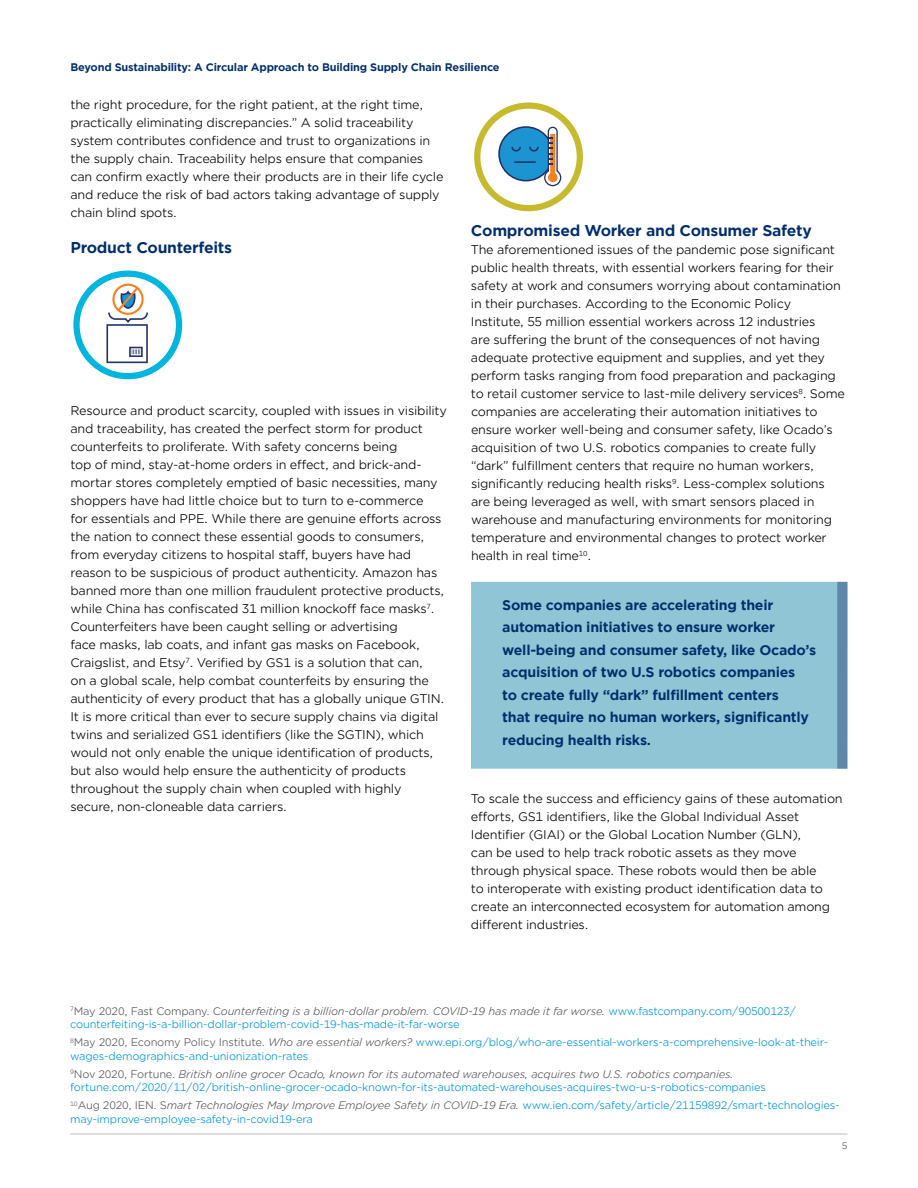
<style>
.page{position:relative;width:918px;height:1188px;background:#fff}
.page>*{position:absolute;margin:0;border:0;box-sizing:border-box;transform-origin:0 0}
.t1{font:700 15px "Gotham Office";letter-spacing:-.02em;color:#002d6c}
.t2{font:700 13.5px/22.5px "Gotham Office";letter-spacing:-.02em;color:#002d6c}
.t3{font:12px/18px "Gotham Office";letter-spacing:-.02em;color:#000}
.t4{font:10.5px/13.5px "Gotham Office";letter-spacing:-.02em;color:#0095da}
.t5{font:700 10.5px "Gotham Office";letter-spacing:-.02em;color:#002d6c}
.t6{font:9px "Gotham Office";color:#58595b}
.s1{color:#58595b}
.s2{font-style:italic;color:#58595b}
</style>
<div class="page">
<hr style="left:70px;top:1134px;width:778px;height:1px;background:#bcbec0">
<div style="left:73px;top:271px;width:109px;height:108px;background:#00b6de;border-radius:50%"></div>
<div style="left:80px;top:277px;width:96px;height:96px;background:#fff;border-radius:50%"></div>
<svg style="left:106px;top:283px;width:42px;height:80px"></svg>
<div style="left:474px;top:102px;width:109px;height:109px;background:#c7ba2f;border-radius:50%"></div>
<div style="left:480px;top:109px;width:97px;height:96px;background:#fff;border-radius:50%"></div>
<div style="left:498px;top:126px;width:56px;height:55px;background:#1c94d2;border:2px solid #213368;border-radius:50%"></div>
<svg style="left:511px;top:146px;width:10px;height:6px"></svg>
<svg style="left:528px;top:126px;width:34px;height:61px"></svg>
<hr style="left:514px;top:161px;width:22px;height:2px;background:#213368">
<div style="left:471px;top:582px;width:377px;height:187px;background:#8fc5d4"></div>
<div style="left:837px;top:582px;width:11px;height:187px;background:#5f87aa"></div>
<p class="t5" style="left:70px;top:60px;width:431px">Beyond Sustainability: A Circular Approach to Building Supply Chain Resilience</p>
<p class="t3" style="left:70px;top:95px;width:374px">the right procedure, for the right patient, at the right time, practically eliminating discrepancies.” A solid traceability system contributes confidence and trust to organizations in the supply chain. Traceability helps ensure that companies can confirm exactly where their products are in their life cycle and reduce the risk of bad actors taking advantage of supply chain blind spots.</p>
<p class="t1" style="left:70px;top:237px;width:163px">Product Counterfeits</p>
<p class="t3" style="left:70px;top:401px;width:378px">Resource and product scarcity, coupled with issues in visibility and traceability, has created the perfect storm for product counterfeits to proliferate. With safety concerns being<br>top of mind, stay-at-home orders in effect, and brick-and&shy;mortar stores completely emptied of basic necessities, many shoppers have had little choice but to turn to e-commerce<br>for essentials and PPE. While there are genuine efforts across the nation to connect these essential goods to consumers, from everyday citizens to hospital staff, buyers have had reason to be suspicious of product authenticity. Amazon has banned more than one million fraudulent protective products, while China has confiscated 31 million knockoff face masks<sup>7</sup>.<br>Counterfeiters have been caught selling or advertising<br>face masks, lab coats, and infant gas masks on Facebook, Craigslist, and Etsy<sup>7</sup>. Verified by GS1 is a solution that can,<br>on a global scale, help combat counterfeits by ensuring the authenticity of every product that has a globally unique GTIN.<br>It is more critical than ever to secure supply chains via digital twins and serialized GS1 identifiers (like the SGTIN), which would not only enable the unique identification of products, but also would help ensure the authenticity of products throughout the supply chain when coupled with highly secure, non-cloneable data carriers.</p>
<p class="t1" style="left:471px;top:220px;width:342px">Compromised Worker and Consumer Safety</p>
<p class="t3" style="left:471px;top:240px;width:375px">The aforementioned issues of the pandemic pose significant public health threats, with essential workers fearing for their safety at work and consumers worrying about contamination in their purchases. According to the Economic Policy Institute, 55 million essential workers across 12 industries<br>are suffering the brunt of the consequences of not having adequate protective equipment and supplies, and yet they perform tasks ranging from food preparation and packaging to retail customer service to last-mile delivery services<sup>8</sup>. Some companies are accelerating their automation initiatives to ensure worker well-being and consumer safety, like Ocado’s acquisition of two U.S. robotics companies to create fully “dark” fulfillment centers that require no human workers, significantly reducing health risks<sup>9</sup>. Less-complex solutions are being leveraged as well, with smart sensors placed in warehouse and manufacturing environments for monitoring temperature and environmental changes to protect worker health in real time<sup>10</sup>.</p>
<p class="t2" style="left:502px;top:594px;width:315px">Some companies are accelerating their automation initiatives to ensure worker well-being and consumer safety, like Ocado’s acquisition of two U.S robotics companies<br>to create fully “dark” fulfillment centers<br>that require no human workers, significantly reducing health risks.</p>
<p class="t3" style="left:471px;top:789px;width:373px">To scale the success and efficiency gains of these automation efforts, GS1 identifiers, like the Global Individual Asset Identifier (GIAI) or the Global Location Number (GLN),<br>can be used to help track robotic assets as they move through physical space. These robots would then be able<br>to interoperate with existing product identification data to create an interconnected ecosystem for automation among different industries.</p>
<p class="t4" style="left:70px;top:1004px;width:728px"><sup>7</sup><span class="s1">May 2020, Fast Company. C</span><span class="s2">ounterfeiting is a billion-dollar problem. COVID-19 has made it far worse.</span> www.fastcompany.com/90500123/ counterfeiting-is-a-billion-dollar-problem-covid-19-has-made-it-far-worse</p>
<p class="t4" style="left:70px;top:1036px;width:760px"><sup>8</sup><span class="s1">May 2020, Economy Policy Institute.</span> <span class="s2">Who are essential workers?</span> www.epi.org/blog/who-are-essential-workers-a-comprehensive-look-at-their&shy;wages-demographics-and-unionization-rates</p>
<p class="t4" style="left:70px;top:1067px;width:697px"><sup>9</sup><span class="s1">Nov 2020, Fortune.</span> <span class="s2">British online grocer Ocado, known for its automated warehouses, acquires two U.S. robotics companies. </span>fortune.com/2020/11/02/british-online-grocer-ocado-known-for-its-automated-warehouses-acquires-two-u-s-robotics-companies</p>
<p class="t4" style="left:70px;top:1099px;width:771px"><sup>10</sup><span class="s1">Aug 2020, IEN. S</span><span class="s2">mart Technologies May Improve Employee Safety in COVID-19 Era.</span> www.ien.com/safety/article/21159892/smart-technologies&shy;may-improve-employee-safety-in-covid19-era</p>
<p class="t6" style="left:842px;top:1140px;width:7px">5</p>
</div>
